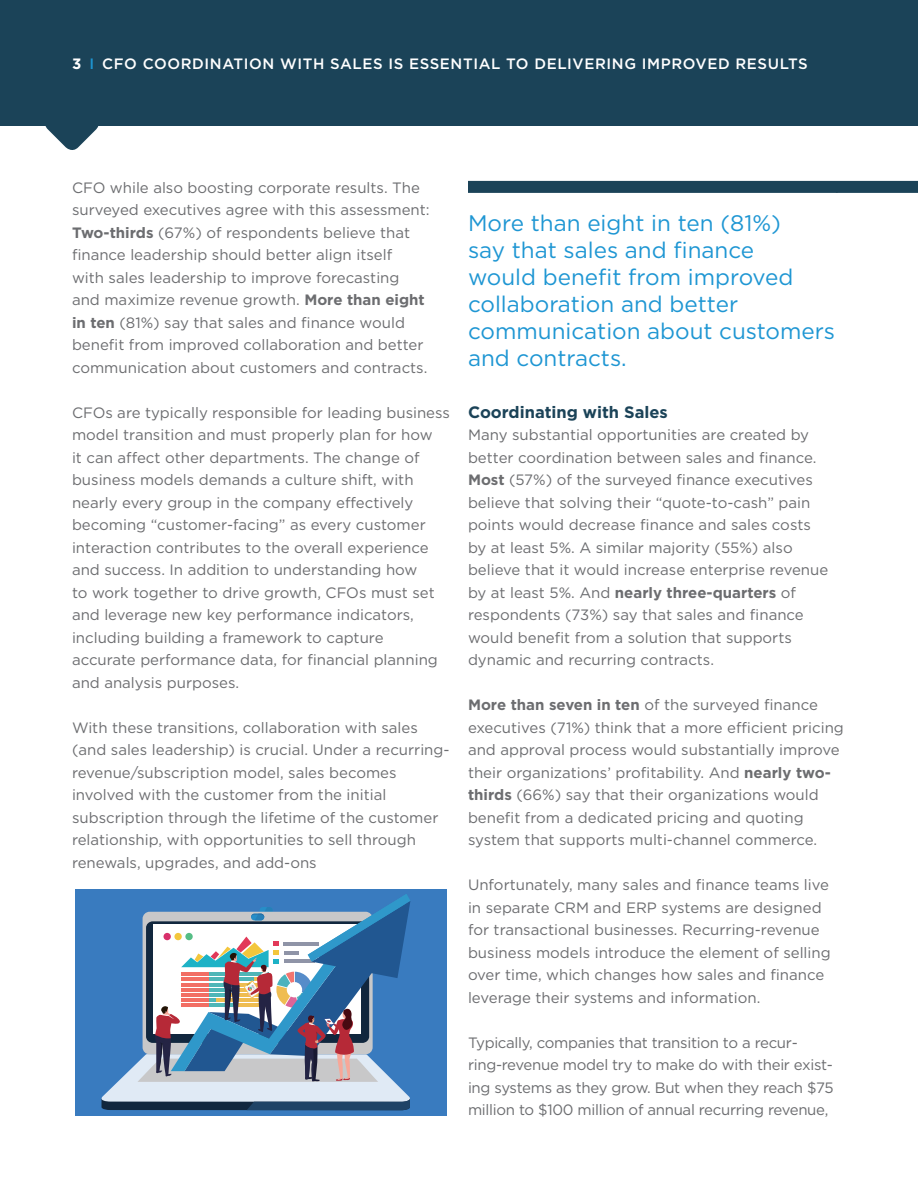
<style>
.page{position:relative;width:918px;height:1188px;background:#fff}
.page>*{position:absolute;margin:0;border:0;box-sizing:border-box;transform-origin:0 0}
.t1{font:22.5px/27px "Gotham";color:#1e96d3}
.Subhead{font:700 16.5px "Gotham";color:#1b4358}
.t2{font:15px/22.5px "Gotham";color:#6c6d70}
.t3{font:15px/22.5px "Gotham";letter-spacing:-.02em;color:#6c6d70}
.t4{font:500 15px "Gotham";letter-spacing:.04em;color:#fff}
.s1{font-weight:700}
.s2{color:#1e96d3}
</style>
<div class="page">
<div style="left:0;top:0;width:918px;height:126px;background:#1b4358"></div>
<svg style="left:45px;top:126px;width:54px;height:24px"></svg>
<div style="left:468px;top:181px;width:450px;height:12px;background:#1b4358"></div>
<div style="left:75px;top:889px;width:372px;height:227px;background:#397bbf"></div>
<svg style="left:101px;top:894px;width:310px;height:216px"></svg>
<p class="t4" style="left:72px;top:55px;width:737px"><span class="s1">3</span> <span class="s2">I</span> CFO COORDINATION WITH SALES IS ESSENTIAL TO DELIVERING IMPROVED RESULTS</p>
<p class="t2" style="left:72px;top:176px;width:359px">CFO while also boosting corporate results. The surveyed executives agree with this assessment:<br><span class="s1">Two-thirds</span> (67%) of respondents believe that finance leadership should better align itself<br>with sales leadership to improve forecasting and maximize revenue growth. <span class="s1">More than eight in ten</span> (81%) say that sales and finance would benefit from improved collaboration and better communication about customers and contracts.</p>
<p class="t2" style="left:72px;top:401px;width:380px">CFOs are typically responsible for leading business model transition and must properly plan for how<br>it can affect other departments. The change of business models demands a culture shift, with nearly every group in the company effectively becoming “customer-facing” as every customer interaction contributes to the overall experience and success. In addition to understanding how<br>to work together to drive growth, CFOs must set and leverage new key performance indicators, including building a framework to capture accurate performance data, for financial planning and analysis purposes.</p>
<p class="t2" style="left:72px;top:716px;width:379px">With these transitions, collaboration with sales (and sales leadership) is crucial. Under a recurring&shy;revenue/subscription model, sales becomes involved with the customer from the initial subscription through the lifetime of the customer relationship, with opportunities to sell through renewals, upgrades, and add-ons</p>
<p class="t1" style="left:468px;top:209px;width:369px">More than eight in ten (81%)<br>say that sales and finance<br>would benefit from improved collaboration and better communication about customers and contracts.</p>
<p class="Subhead" style="left:468px;top:402px;width:201px">Coordinating with Sales</p>
<p class="t2" style="left:468px;top:423px;width:362px">Many substantial opportunities are created by better coordination between sales and finance.<br><span class="s1">Most</span> (57%) of the surveyed finance executives believe that solving their “quote-to-cash” pain points would decrease finance and sales costs by at least 5%. A similar majority (55%) also believe that it would increase enterprise revenue by at least 5%. And <span class="s1">nearly three-quarters</span> of respondents (73%) say that sales and finance would benefit from a solution that supports dynamic and recurring contracts.</p>
<p class="t2" style="left:468px;top:693px;width:377px"><span class="s1">More than seven in ten</span> of the surveyed finance executives (71%) think that a more efficient pricing and approval process would substantially improve their organizations’ profitability. And <span class="s1">nearly two&shy;thirds</span> (66%) say that their organizations would benefit from a dedicated pricing and quoting system that supports multi-channel commerce.</p>
<p class="t2" style="left:468px;top:873px;width:364px">Unfortunately, many sales and finance teams live in separate CRM and ERP systems are designed for transactional businesses. Recurring-revenue business models introduce the element of selling over time, which changes how sales and finance leverage their systems and information.</p>
<p class="t3" style="left:468px;top:1031px;width:367px">Typically, companies that transition to a recur&shy;ring-revenue model try to make do with their exist&shy;ing systems as they grow. But when they reach $75 million to $100 million of annual recurring revenue,</p>
</div>
